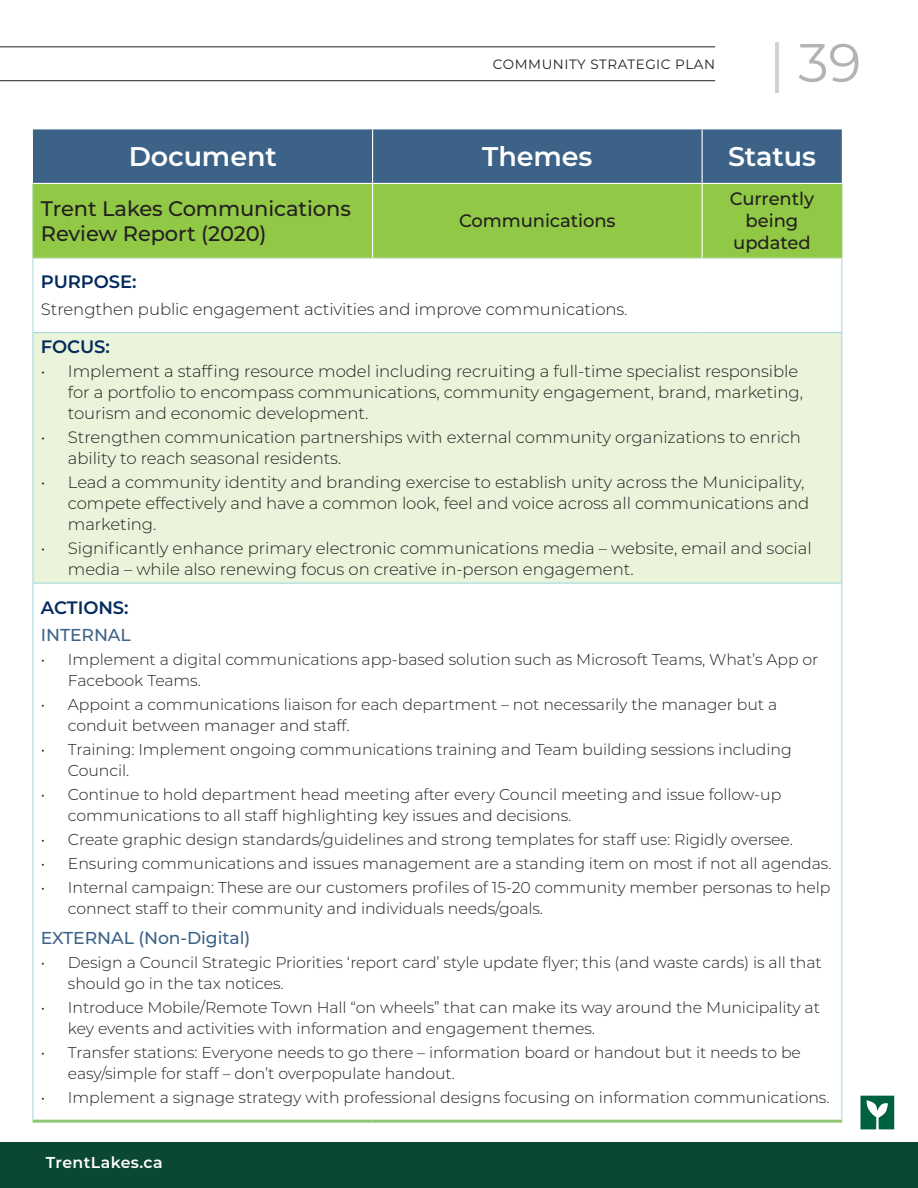
<style>
.page{position:relative;width:918px;height:1188px;background:#fff}
.page>*{position:absolute;margin:0;border:0;box-sizing:border-box;transform-origin:0 0}
.t1{font:54px "Montserrat";color:#b2b3b7}
.t2{font:600 27px "Montserrat";letter-spacing:-.005em;color:#fff}
.t3{font:500 21px/25.2px "Montserrat";letter-spacing:-.005em;color:#231f20}
.t4{font:500 18px/21.6px "Montserrat";letter-spacing:-.005em;color:#231f20;text-align:center}
.t5{font:600 18px "Montserrat";letter-spacing:-.005em;color:#032b5d}
.t6{font:500 17.25px "Montserrat";letter-spacing:-.005em;color:#3c6287}
.t7{font:300 16.5px/21px "Montserrat";letter-spacing:-.005em;color:#231f20}
.t8{font:300 15.75px/21px "Montserrat";letter-spacing:-.005em;color:#231f20}
.t9{font:600 15.75px "Montserrat";letter-spacing:.025em;color:#fff}
.t10{font:13.5px "Montserrat";letter-spacing:.04em;color:#231f20}
.s1{color:#d1d2d4}
</style>
<div class="page">
<div style="left:0;top:1142px;width:918px;height:46px;background:#0b4832"></div>
<hr style="left:0;top:80px;width:715px;height:1px;background:#231f20">
<hr style="left:0;top:47px;width:715px;height:1px;background:#231f20">
<svg style="left:860px;top:1096px;width:34px;height:33px"></svg>
<div style="left:33px;top:129px;width:809px;height:54px;background:#3c6287"></div>
<div style="left:34px;top:184px;width:807px;height:74px;background:#91c846"></div>
<div style="left:33px;top:333px;width:809px;height:250px;background:#e9f4da"></div>
<hr style="left:33px;top:1120px;width:340px;height:3px;background:#8ec875">
<hr style="left:373px;top:1120px;width:329px;height:3px;background:#8ec875">
<hr style="left:702px;top:1120px;width:140px;height:3px;background:#8ec875">
<hr style="left:33px;top:259px;width:1px;height:73px;background:#a8d9df">
<hr style="left:841px;top:259px;width:1px;height:73px;background:#9ed5dc">
<hr style="left:33px;top:332px;width:340px;height:1px;background:#9ed5dc">
<hr style="left:33px;top:333px;width:1px;height:250px;background:#9ed5dc">
<hr style="left:373px;top:332px;width:329px;height:1px;background:#9ed5dc">
<hr style="left:702px;top:332px;width:140px;height:1px;background:#9ed5dc">
<hr style="left:841px;top:333px;width:1px;height:250px;background:#9ed5dc">
<hr style="left:33px;top:583px;width:340px;height:1px;background:#9ed5dc">
<hr style="left:33px;top:584px;width:1px;height:536px;background:#9ed5dc">
<hr style="left:373px;top:583px;width:329px;height:1px;background:#9ed5dc">
<hr style="left:702px;top:583px;width:140px;height:1px;background:#9ed5dc">
<hr style="left:841px;top:584px;width:1px;height:536px;background:#9ed5dc">
<hr style="left:32px;top:184px;width:2px;height:74px;background:#99ce83">
<hr style="left:841px;top:184px;width:1px;height:74px;background:#8ec875">
<hr style="left:32px;top:258px;width:341px;height:1px;background:#bbdeac">
<hr style="left:373px;top:258px;width:329px;height:1px;background:#bbdeac">
<hr style="left:702px;top:258px;width:140px;height:1px;background:#bbdeac">
<hr style="left:372px;top:184px;width:1px;height:74px;background:#fff">
<hr style="left:702px;top:184px;width:1px;height:74px;background:#fff">
<hr style="left:372px;top:129px;width:1px;height:54px;background:#fff">
<hr style="left:702px;top:129px;width:1px;height:54px;background:#fff">
<p class="t10" style="left:493px;top:55px;width:224px">COMMUNITY STRATEGIC PLAN</p>
<h1 class="t1" style="left:769px;top:26px;width:94px"><span class="s1">|</span> 39</h1>
<p class="t2" style="left:129px;top:137px;width:150px">Document</p>
<p class="t2" style="left:482px;top:137px;width:112px">Themes</p>
<p class="t2" style="left:728px;top:137px;width:89px">Status</p>
<p class="t3" style="left:41px;top:195px;width:311px">Trent Lakes Communications<br>Review Report (2020)</p>
<p class="t4" style="left:730px;top:188px;width:86px">Currently being updated</p>
<p class="t4" style="left:459px;top:209px;width:158px">Communications</p>
<p class="t5" style="left:41px;top:269px;width:97px">PURPOSE:</p>
<p class="t7" style="left:41px;top:298px;width:588px">Strengthen public engagement activities and improve communications.</p>
<p class="t5" style="left:41px;top:334px;width:70px">FOCUS:</p>
<p class="t7" style="left:68px;top:360px;width:737px;text-indent:-27px">• Implement a staffing resource model including recruiting a full-time specialist responsible for a portfolio to encompass communications, community engagement, brand, marketing, tourism and economic development.</p>
<p class="t7" style="left:68px;top:426px;width:735px;text-indent:-27px">• Strengthen communication partnerships with external community organizations to enrich ability to reach seasonal residents.</p>
<p class="t7" style="left:68px;top:471px;width:743px;text-indent:-27px">• Lead a community identity and branding exercise to establish unity across the Municipality, compete effectively and have a common look, feel and voice across all communications and marketing.</p>
<p class="t7" style="left:68px;top:537px;width:745px;text-indent:-27px">• Significantly enhance primary electronic communications media – website, email and social media – while also renewing focus on creative in-person engagement.</p>
<p class="t5" style="left:41px;top:595px;width:89px">ACTIONS:</p>
<p class="t6" style="left:41px;top:623px;width:91px">INTERNAL</p>
<p class="t8" style="left:68px;top:648px;width:752px;text-indent:-27px">• Implement a digital communications app-based solution such as Microsoft Teams, What’s App or<br>Facebook Teams.</p>
<p class="t8" style="left:68px;top:693px;width:711px;text-indent:-27px">• Appoint a communications liaison for each department – not necessarily the manager but a conduit between manager and staff.</p>
<p class="t8" style="left:68px;top:738px;width:725px;text-indent:-27px">• Training: Implement ongoing communications training and Team building sessions including<br>Council.</p>
<p class="t8" style="left:68px;top:783px;width:715px;text-indent:-27px">• Continue to hold department head meeting after every Council meeting and issue follow-up communications to all staff highlighting key issues and decisions.</p>
<p class="t8" style="left:41px;top:828px;width:754px">• Create graphic design standards/guidelines and strong templates for staff use: Rigidly oversee.</p>
<p class="t8" style="left:41px;top:852px;width:792px">• Ensuring communications and issues management are a standing item on most if not all agendas.</p>
<p class="t8" style="left:68px;top:876px;width:764px;text-indent:-27px">• Internal campaign: These are our customers profiles of 15-20 community member personas to help connect staff to their community and individuals needs/goals.</p>
<p class="t6" style="left:41px;top:926px;width:211px">EXTERNAL (Non-Digital)</p>
<p class="t8" style="left:68px;top:951px;width:755px;text-indent:-27px">• Design a Council Strategic Priorities ‘report card’ style update flyer; this (and waste cards) is all that should go in the tax notices.</p>
<p class="t8" style="left:68px;top:996px;width:754px;text-indent:-27px">• Introduce Mobile/Remote Town Hall “on wheels” that can make its way around the Municipality at key events and activities with information and engagement themes.</p>
<p class="t8" style="left:68px;top:1041px;width:735px;text-indent:-27px">• Transfer stations: Everyone needs to go there – information board or handout but it needs to be easy/simple for staff – don’t overpopulate handout.</p>
<p class="t8" style="left:41px;top:1086px;width:790px">• Implement a signage strategy with professional designs focusing on information communications.</p>
<p class="t9" style="left:46px;top:1152px;width:118px">TrentLakes.ca</p>
</div>
